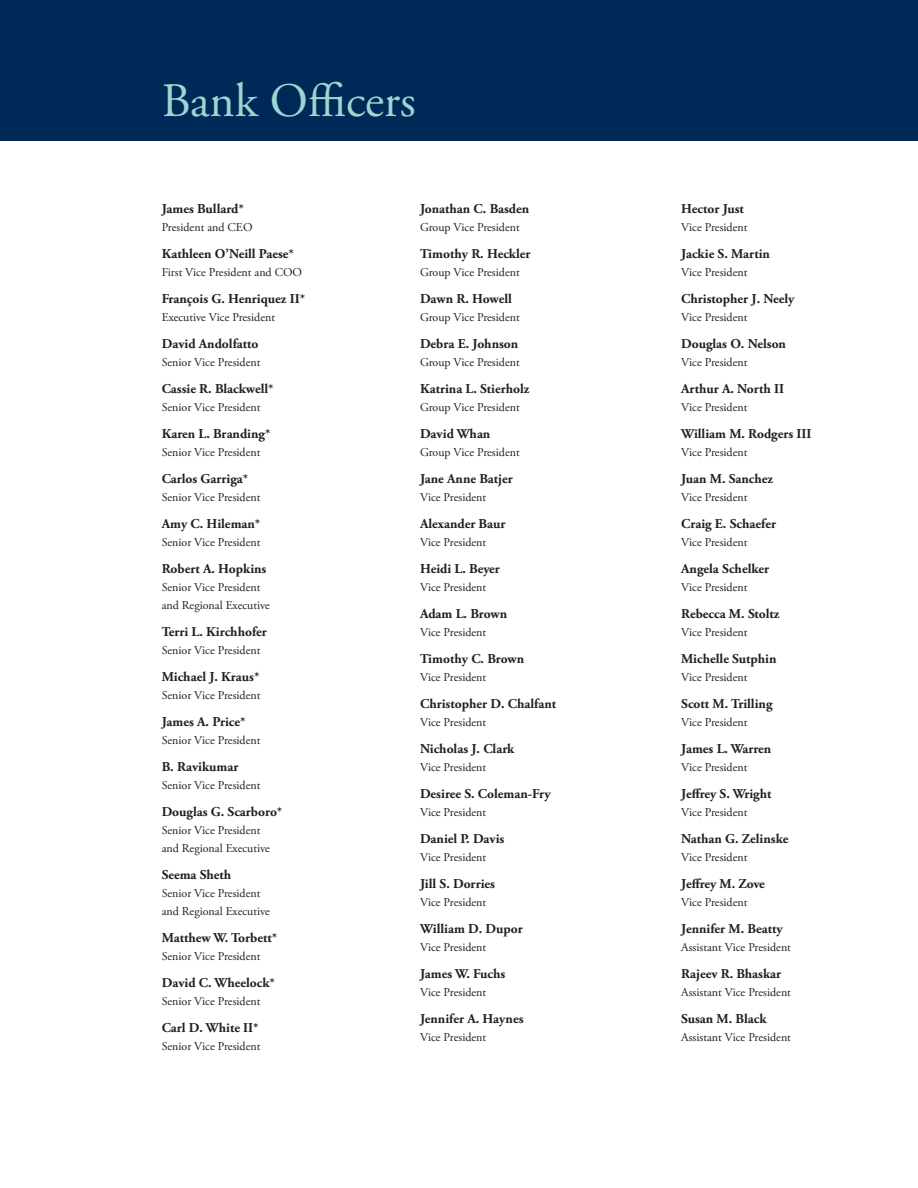
<style>
.page{position:relative;width:918px;height:1188px;background:#fff}
.page>*{position:absolute;margin:0;border:0;box-sizing:border-box;transform-origin:0 0}
.t1{font:48px "Adobe Garamond Pro";color:#9cd6d0}
.council_names{font:700 13.5px "Adobe Garamond Pro";color:#231f20}
.council_names-2{font:700 13.5px "Adobe Garamond Pro";letter-spacing:-.02em;color:#231f20}
.council_list{font:12px/18px "Adobe Garamond Pro";color:#231f20}
</style>
<div class="page">
<div style="left:0;top:0;width:918px;height:140px;background:#002957"></div>
<h1 class="t1" style="left:162px;top:72px;width:255px">Bank Officers</h1>
<p class="council_names" style="left:162px;top:201px;width:84px">James Bullard*</p>
<p class="council_list" style="left:162px;top:218px;width:92px">President and CEO</p>
<p class="council_names" style="left:162px;top:246px;width:134px">Kathleen O’Neill Paese*</p>
<p class="council_list" style="left:162px;top:263px;width:142px">First Vice President and COO</p>
<p class="council_names" style="left:162px;top:291px;width:145px">François G. Henriquez II*</p>
<p class="council_list" style="left:162px;top:308px;width:115px">Executive Vice President</p>
<p class="council_names" style="left:162px;top:336px;width:98px">David Andolfatto</p>
<p class="council_list" style="left:162px;top:353px;width:100px">Senior Vice President</p>
<p class="council_names" style="left:162px;top:381px;width:113px">Cassie R. Blackwell*</p>
<p class="council_list" style="left:162px;top:398px;width:100px">Senior Vice President</p>
<p class="council_names" style="left:162px;top:426px;width:110px">Karen L. Branding*</p>
<p class="council_list" style="left:162px;top:443px;width:100px">Senior Vice President</p>
<p class="council_names" style="left:162px;top:471px;width:88px">Carlos Garriga*</p>
<p class="council_list" style="left:162px;top:488px;width:100px">Senior Vice President</p>
<p class="council_names" style="left:162px;top:516px;width:100px">Amy C. Hileman*</p>
<p class="council_list" style="left:162px;top:533px;width:100px">Senior Vice President</p>
<p class="council_names" style="left:162px;top:561px;width:106px">Robert A. Hopkins</p>
<p class="council_list" style="left:162px;top:578px;width:110px">Senior Vice President and Regional Executive</p>
<p class="council_names" style="left:162px;top:624px;width:107px">Terri L. Kirchhofer</p>
<p class="council_list" style="left:162px;top:641px;width:100px">Senior Vice President</p>
<p class="council_names" style="left:162px;top:669px;width:99px">Michael J. Kraus*</p>
<p class="council_list" style="left:162px;top:686px;width:100px">Senior Vice President</p>
<p class="council_names" style="left:162px;top:714px;width:85px">James A. Price*</p>
<p class="council_list" style="left:162px;top:731px;width:100px">Senior Vice President</p>
<p class="council_names" style="left:162px;top:759px;width:78px">B. Ravikumar</p>
<p class="council_list" style="left:162px;top:776px;width:100px">Senior Vice President</p>
<p class="council_names" style="left:162px;top:804px;width:122px">Douglas G. Scarboro*</p>
<p class="council_list" style="left:162px;top:821px;width:110px">Senior Vice President and Regional Executive</p>
<p class="council_names" style="left:162px;top:867px;width:71px">Seema Sheth</p>
<p class="council_list" style="left:162px;top:884px;width:110px">Senior Vice President and Regional Executive</p>
<p class="council_names" style="left:162px;top:930px;width:117px">Matthew W. Torbett*</p>
<p class="council_list" style="left:162px;top:947px;width:100px">Senior Vice President</p>
<p class="council_names" style="left:162px;top:975px;width:115px">David C. Wheelock*</p>
<p class="council_list" style="left:162px;top:992px;width:100px">Senior Vice President</p>
<p class="council_names" style="left:162px;top:1020px;width:99px">Carl D. White II*</p>
<p class="council_list" style="left:162px;top:1037px;width:100px">Senior Vice President</p>
<p class="council_names" style="left:420px;top:201px;width:111px">Jonathan C. Basden</p>
<p class="council_list" style="left:420px;top:218px;width:101px">Group Vice President</p>
<p class="council_names" style="left:420px;top:246px;width:112px">Timothy R. Heckler</p>
<p class="council_list" style="left:420px;top:263px;width:101px">Group Vice President</p>
<p class="council_names" style="left:420px;top:291px;width:93px">Dawn R. Howell</p>
<p class="council_list" style="left:420px;top:308px;width:101px">Group Vice President</p>
<p class="council_names" style="left:420px;top:336px;width:100px">Debra E. Johnson</p>
<p class="council_list" style="left:420px;top:353px;width:101px">Group Vice President</p>
<p class="council_names" style="left:420px;top:381px;width:111px">Katrina L. Stierholz</p>
<p class="council_list" style="left:420px;top:398px;width:101px">Group Vice President</p>
<p class="council_names" style="left:420px;top:426px;width:72px">David Whan</p>
<p class="council_list" style="left:420px;top:443px;width:101px">Group Vice President</p>
<p class="council_names" style="left:420px;top:471px;width:94px">Jane Anne Batjer</p>
<p class="council_list" style="left:420px;top:488px;width:68px">Vice President</p>
<p class="council_names" style="left:420px;top:516px;width:87px">Alexander Baur</p>
<p class="council_list" style="left:420px;top:533px;width:68px">Vice President</p>
<p class="council_names" style="left:420px;top:561px;width:81px">Heidi L. Beyer</p>
<p class="council_list" style="left:420px;top:578px;width:68px">Vice President</p>
<p class="council_names" style="left:420px;top:606px;width:89px">Adam L. Brown</p>
<p class="council_list" style="left:420px;top:623px;width:68px">Vice President</p>
<p class="council_names" style="left:420px;top:651px;width:106px">Timothy C. Brown</p>
<p class="council_list" style="left:420px;top:668px;width:68px">Vice President</p>
<p class="council_names" style="left:420px;top:696px;width:138px">Christopher D. Chalfant</p>
<p class="council_list" style="left:420px;top:713px;width:68px">Vice President</p>
<p class="council_names" style="left:420px;top:741px;width:96px">Nicholas J. Clark</p>
<p class="council_list" style="left:420px;top:758px;width:68px">Vice President</p>
<p class="council_names" style="left:420px;top:786px;width:132px">Desiree S. Coleman-Fry</p>
<p class="council_list" style="left:420px;top:803px;width:68px">Vice President</p>
<p class="council_names" style="left:420px;top:831px;width:86px">Daniel P. Davis</p>
<p class="council_list" style="left:420px;top:848px;width:68px">Vice President</p>
<p class="council_names" style="left:420px;top:876px;width:77px">Jill S. Dorries</p>
<p class="council_list" style="left:420px;top:893px;width:68px">Vice President</p>
<p class="council_names" style="left:420px;top:921px;width:104px">William D. Dupor</p>
<p class="council_list" style="left:420px;top:938px;width:68px">Vice President</p>
<p class="council_names" style="left:420px;top:966px;width:87px">James W. Fuchs</p>
<p class="council_list" style="left:420px;top:983px;width:68px">Vice President</p>
<p class="council_names" style="left:420px;top:1011px;width:105px">Jennifer A. Haynes</p>
<p class="council_list" style="left:420px;top:1028px;width:68px">Vice President</p>
<p class="council_names" style="left:681px;top:201px;width:64px">Hector Just</p>
<p class="council_list" style="left:681px;top:219px;width:68px">Vice President</p>
<p class="council_names" style="left:681px;top:246px;width:90px">Jackie S. Martin</p>
<p class="council_list" style="left:681px;top:264px;width:68px">Vice President</p>
<p class="council_names" style="left:681px;top:291px;width:115px">Christopher J. Neely</p>
<p class="council_list" style="left:681px;top:309px;width:68px">Vice President</p>
<p class="council_names" style="left:681px;top:336px;width:106px">Douglas O. Nelson</p>
<p class="council_list" style="left:681px;top:354px;width:68px">Vice President</p>
<p class="council_names" style="left:681px;top:381px;width:104px">Arthur A. North II</p>
<p class="council_list" style="left:681px;top:399px;width:68px">Vice President</p>
<p class="council_names" style="left:681px;top:426px;width:132px">William M. Rodgers III</p>
<p class="council_list" style="left:681px;top:444px;width:68px">Vice President</p>
<p class="council_names" style="left:681px;top:471px;width:94px">Juan M. Sanchez</p>
<p class="council_list" style="left:681px;top:489px;width:68px">Vice President</p>
<p class="council_names" style="left:681px;top:516px;width:96px">Craig E. Schaefer</p>
<p class="council_list" style="left:681px;top:534px;width:68px">Vice President</p>
<p class="council_names" style="left:681px;top:561px;width:90px">Angela Schelker</p>
<p class="council_list" style="left:681px;top:579px;width:68px">Vice President</p>
<p class="council_names" style="left:681px;top:606px;width:100px">Rebecca M. Stoltz</p>
<p class="council_list" style="left:681px;top:624px;width:68px">Vice President</p>
<p class="council_names" style="left:681px;top:651px;width:97px">Michelle Sutphin</p>
<p class="council_list" style="left:681px;top:669px;width:68px">Vice President</p>
<p class="council_names" style="left:681px;top:696px;width:93px">Scott M. Trilling</p>
<p class="council_list" style="left:681px;top:714px;width:68px">Vice President</p>
<p class="council_names" style="left:681px;top:741px;width:92px">James L. Warren</p>
<p class="council_list" style="left:681px;top:759px;width:68px">Vice President</p>
<p class="council_names" style="left:681px;top:786px;width:92px">Jeffrey S. Wright</p>
<p class="council_list" style="left:681px;top:804px;width:68px">Vice President</p>
<p class="council_names" style="left:681px;top:831px;width:109px">Nathan G. Zelinske</p>
<p class="council_list" style="left:681px;top:849px;width:68px">Vice President</p>
<p class="council_names-2" style="left:681px;top:876px;width:85px">Jeffrey M. Zove</p>
<p class="council_list" style="left:681px;top:894px;width:68px">Vice President</p>
<p class="council_names" style="left:681px;top:921px;width:103px">Jennifer M. Beatty</p>
<p class="council_list" style="left:681px;top:939px;width:111px">Assistant Vice President</p>
<p class="council_names" style="left:681px;top:966px;width:102px">Rajeev R. Bhaskar</p>
<p class="council_list" style="left:681px;top:984px;width:111px">Assistant Vice President</p>
<p class="council_names" style="left:681px;top:1011px;width:87px">Susan M. Black</p>
<p class="council_list" style="left:681px;top:1029px;width:111px">Assistant Vice President</p>
</div>
